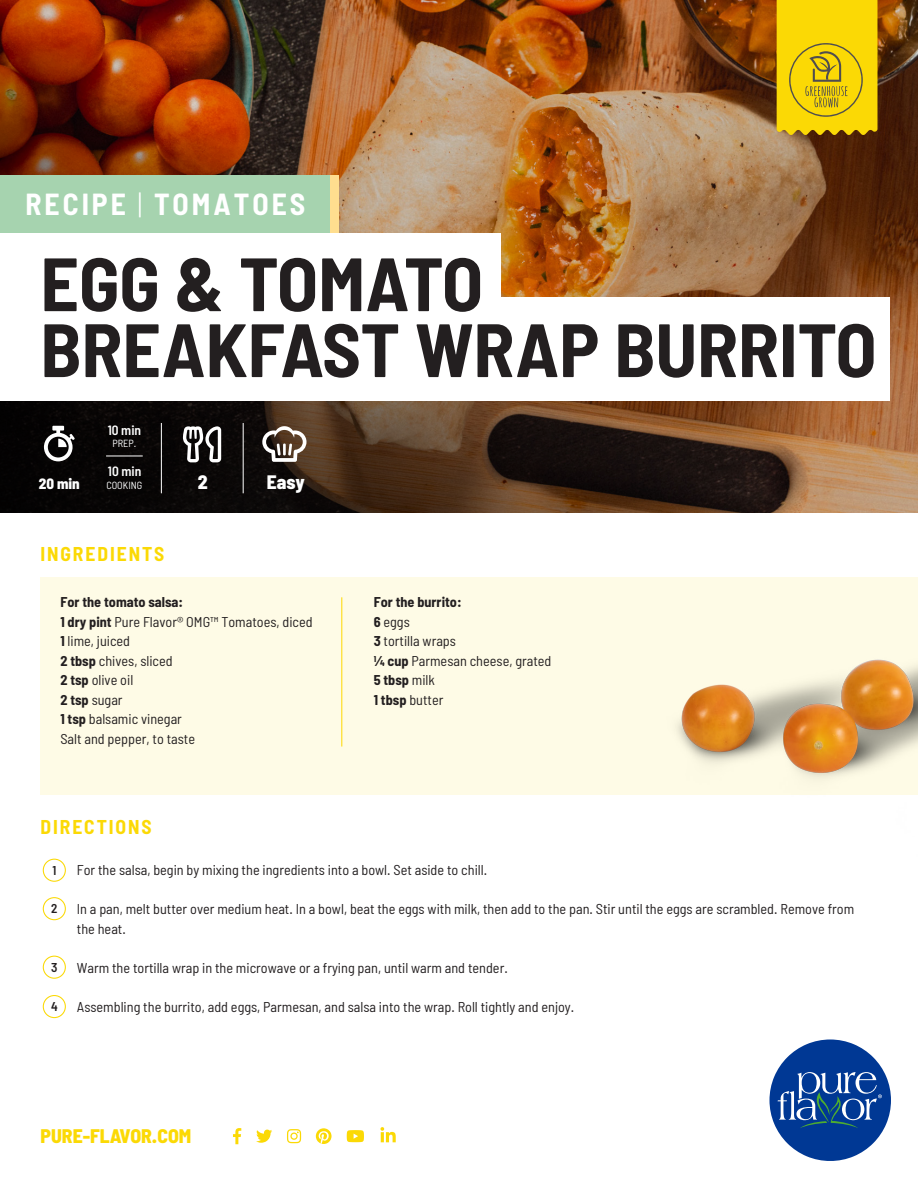
<style>
.page{position:relative;width:918px;height:1188px;background:#fff}
.page>*{position:absolute;margin:0;border:0;box-sizing:border-box;transform-origin:0 0}
.t1{font:700 semi-condensed 75.3px/65.8px "Barlow";color:#231f20}
.t2{font:700 semi-condensed 29.7px "Barlow";letter-spacing:.1em;color:#fff}
.t3{font:800 semi-condensed 19.65px "Barlow";color:#fbd905}
.t4{font:700 semi-condensed 19.5px "Barlow";letter-spacing:.1em;color:#fbd905}
.t5{font:800 semi-condensed 19.5px "Barlow";color:#fff}
.t6{font:800 semi-condensed 15px "Barlow";color:#fff}
.t7{font:semi-condensed 14.25px/19.5px "Barlow";color:#231f20}
.t8{font:600 semi-condensed 13.5px "Barlow";color:#fff}
.t9{font:600 semi-condensed 12.9px "Barlow";color:#231f20}
.t10{font:semi-condensed 10.35px "Barlow";color:#fff}
.s1{font-weight:300}
.s2{font-weight:700}
</style>
<div class="page">
<img style="left:0;top:0;width:918px;height:513px">
<div style="left:40px;top:578px;width:878px;height:217px;background:#fefbe6"></div>
<svg style="left:183px;top:426px;width:38px;height:36px"></svg>
<svg style="left:262px;top:426px;width:45px;height:36px"></svg>
<svg style="left:44px;top:426px;width:31px;height:35px"></svg>
<hr style="left:161px;top:423px;width:1px;height:70px;background:#fff">
<hr style="left:243px;top:423px;width:1px;height:70px;background:#fff">
<hr style="left:106px;top:456px;width:37px;height:1px;background:#fff">
<div style="left:0;top:176px;width:331px;height:57px;background:#a6d3af"></div>
<svg style="left:769px;top:1040px;width:122px;height:121px"></svg>
<svg style="left:777px;top:0;width:101px;height:135px"></svg>
<svg style="left:233px;top:1128px;width:131px;height:16px"></svg>
<svg style="left:381px;top:1127px;width:15px;height:15px"></svg>
<div style="left:43px;top:859px;width:23px;height:23px;border:1px solid #fbd905;border-radius:50%"></div>
<div style="left:43px;top:897px;width:23px;height:23px;border:1px solid #fbd905;border-radius:50%"></div>
<div style="left:43px;top:956px;width:23px;height:23px;border:1px solid #fbd905;border-radius:50%"></div>
<div style="left:43px;top:995px;width:23px;height:23px;border:1px solid #fbd905;border-radius:50%"></div>
<div style="left:0;top:233px;width:501px;height:103px;background:#fff"></div>
<div style="left:0;top:297px;width:890px;height:104px;background:#fff"></div>
<div style="left:330px;top:176px;width:9px;height:57px;background:#ffde8f"></div>
<img style="left:677px;top:659px;width:241px;height:119px">
<hr style="left:341px;top:597px;width:1px;height:150px;background:#ffd800">
<h2 class="t2" style="left:26px;top:186px;width:281px">RECIPE <span class="s1">|</span> TOMATOES</h2>
<h1 class="t1" style="left:40px;top:249px;width:838px">EGG &amp; TOMATO<br>BREAKFAST WRAP BURRITO</h1>
<p class="t8" style="left:108px;top:422px;width:35px">10 min</p>
<p class="t8" style="left:108px;top:463px;width:35px">10 min</p>
<p class="t10" style="left:106px;top:479px;width:37px">COOKING</p>
<p class="t10" style="left:112px;top:437px;width:25px">PREP.</p>
<p class="t6" style="left:39px;top:474px;width:43px">20 min</p>
<h3 class="t5" style="left:198px;top:470px;width:11px">2</h3>
<h3 class="t5" style="left:267px;top:470px;width:40px">Easy</h3>
<h3 class="t4" style="left:40px;top:542px;width:125px">INGREDIENTS</h3>
<p class="t7" style="left:60px;top:592px;width:254px"><span class="s2">For the tomato salsa:<br>1 dry pint</span> Pure Flavor® OMG™ Tomatoes, diced<br><span class="s2">1</span> lime, juiced<br><span class="s2">2 tbsp</span> chives, sliced<br><span class="s2">2 tsp</span> olive oil<br><span class="s2">2 tsp</span> sugar<br><span class="s2">1 tsp</span> balsamic vinegar<br>Salt and pepper, to taste</p>
<p class="t7" style="left:374px;top:592px;width:179px"><span class="s2">For the burrito:<br>6</span> eggs<br><span class="s2">3</span> tortilla wraps<br><span class="s2">¼ cup</span> Parmesan cheese, grated<br><span class="s2">5 tbsp</span> milk<br><span class="s2">1 tbsp</span> butter</p>
<h3 class="t4" style="left:40px;top:815px;width:113px">DIRECTIONS</h3>
<p class="t9" style="left:52px;top:862px;width:5px">1</p>
<p class="t9" style="left:51px;top:900px;width:8px">2</p>
<p class="t9" style="left:51px;top:959px;width:8px">3</p>
<p class="t9" style="left:51px;top:998px;width:8px">4</p>
<p class="t7" style="left:77px;top:860px;width:412px">For the salsa, begin by mixing the ingredients into a bowl. Set aside to chill.</p>
<p class="t7" style="left:77px;top:899px;width:779px">In a pan, melt butter over medium heat. In a bowl, beat the eggs with milk, then add to the pan. Stir until the eggs are scrambled. Remove from the heat.</p>
<p class="t7" style="left:77px;top:958px;width:432px">Warm the tortilla wrap in the microwave or a frying pan, until warm and tender.</p>
<p class="t7" style="left:77px;top:997px;width:499px">Assembling the burrito, add eggs, Parmesan, and salsa into the wrap. Roll tightly and enjoy.</p>
<h3 class="t3" style="left:40px;top:1124px;width:152px">PURE-FLAVOR.COM</h3>
</div>
